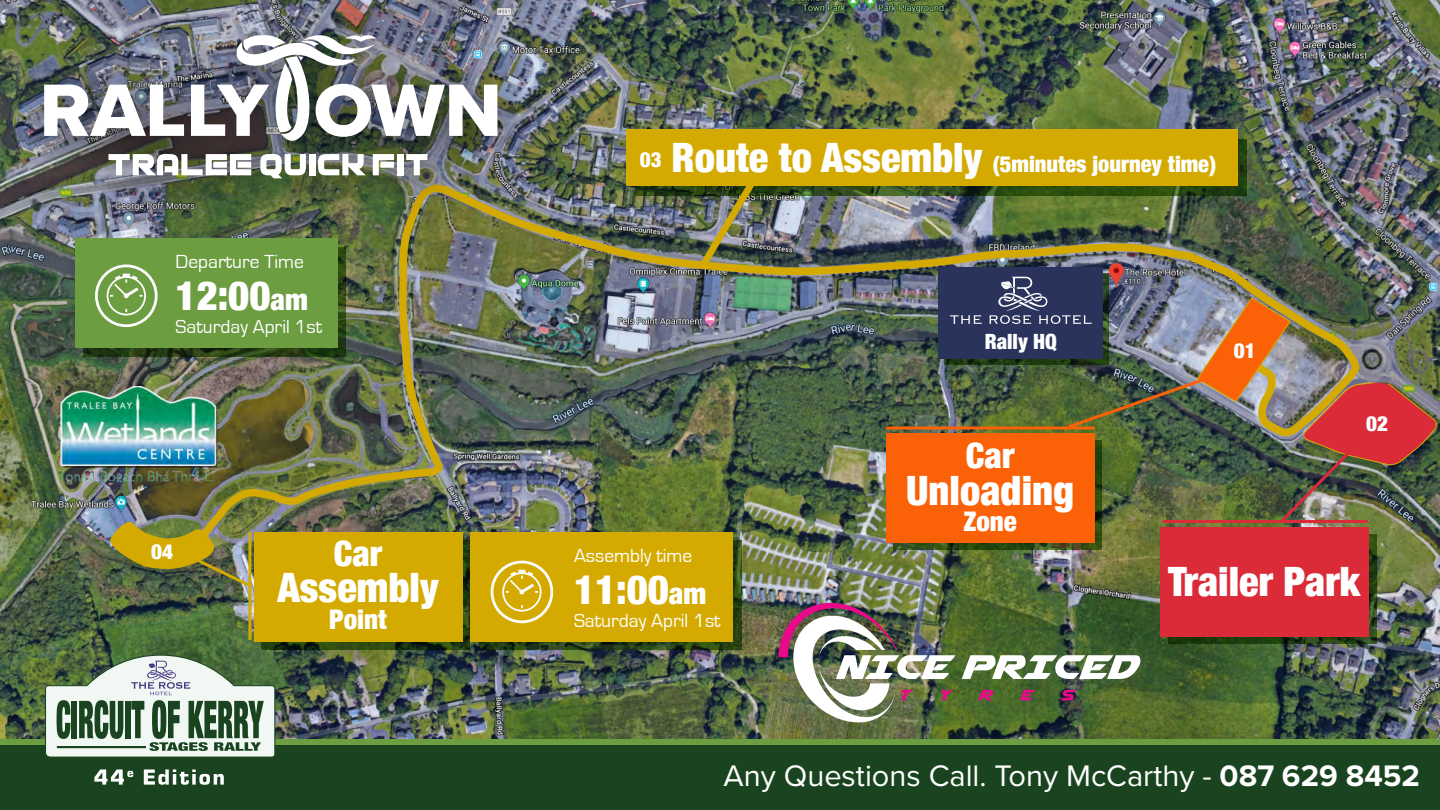
<style>
.page{position:relative;width:1440px;height:810px;background:#fff}
.page>*{position:absolute;margin:0;border:0;box-sizing:border-box;transform-origin:0 0}
.t1{font:900 condensed 40.5px "Helvetica Neue";color:#fff}
.t2{font:900 condensed 34.95px "Helvetica Neue";color:#fff}
.t3{font:30.75px "Proxima Nova";color:#fff}
.t4{font:900 condensed 27px "Helvetica Neue";color:#fff}
.t5{font:900 condensed 22.5px "Helvetica Neue";color:#fff}
.t6{font:900 condensed 21px "Helvetica Neue";color:#fff}
.t7{font:19.5px "Eurostile";color:#fff}
.s1{font-size:29.25px}
.s2{font-size:40.5px}
.s3{font-weight:700}
</style>
<div class="page">
<img style="left:0;top:0;width:1440px;height:740px">
<div style="left:0;top:740px;width:1440px;height:70px;background:#6c9d40"></div>
<svg style="left:1168px;top:534px;width:208px;height:110px;background:#223e12"></svg>
<div style="left:1160px;top:527px;width:209px;height:110px;background:#db2b39"></div>
<img style="left:192px;top:179px;width:1172px;height:370px">
<svg style="left:261px;top:540px;width:209px;height:109px;background:#283e0e"></svg>
<div style="left:254px;top:532px;width:208px;height:110px;background:#d4aa00"></div>
<hr style="left:248px;top:532px;width:3px;height:108px;background:#d4aa00">
<img style="left:108px;top:520px;width:146px;height:70px">
<img style="left:56px;top:386px;width:165px;height:95px">
<div style="left:938px;top:267px;width:165px;height:91px;background:#29335c"></div>
<svg style="left:950px;top:315px;width:31px;height:9px"></svg>
<img style="left:989px;top:277px;width:449px;height:249px">
<svg style="left:635px;top:139px;width:612px;height:56px;background:#2a4715"></svg>
<div style="left:626px;top:130px;width:612px;height:56px;background:#d4aa00"></div>
<img style="left:693px;top:186px;width:72px;height:89px">
<div style="left:0;top:745px;width:1440px;height:65px;background:#1a441f"></div>
<svg style="left:479px;top:541px;width:263px;height:109px;background:#274115"></svg>
<div style="left:471px;top:532px;width:262px;height:110px;background:#d4aa00"></div>
<svg style="left:83px;top:247px;width:263px;height:110px;background:#273f14"></svg>
<div style="left:75px;top:239px;width:262px;height:109px;background:#6c9d40"></div>
<svg style="left:94px;top:769px;width:39px;height:16px"></svg>
<svg style="left:144px;top:769px;width:80px;height:16px"></svg>
<svg style="left:44px;top:654px;width:232px;height:103px"></svg>
<svg style="left:962px;top:655px;width:178px;height:24px"></svg>
<img style="left:778px;top:603px;width:177px;height:120px">
<svg style="left:978px;top:690px;width:15px;height:10px"></svg>
<svg style="left:1020px;top:690px;width:15px;height:10px"></svg>
<svg style="left:1060px;top:690px;width:16px;height:10px"></svg>
<img style="left:0;top:0;width:565px;height:246px">
<svg style="left:44px;top:85px;width:140px;height:51px"></svg>
<img style="left:191px;top:27px;width:306px;height:117px">
<svg style="left:108px;top:154px;width:143px;height:21px"></svg>
<svg style="left:260px;top:154px;width:46px;height:24px"></svg>
<div style="left:309px;top:154px;width:6px;height:21px;background:#fff"></div>
<svg style="left:318px;top:154px;width:48px;height:21px"></svg>
<svg style="left:373px;top:154px;width:21px;height:21px"></svg>
<div style="left:397px;top:154px;width:6px;height:21px;background:#fff"></div>
<svg style="left:406px;top:154px;width:21px;height:21px"></svg>
<p class="t7" style="left:176px;top:251px;width:130px">Departure Time</p>
<h1 class="t1" style="left:176px;top:262px;width:134px">12:00<span class="s1">am</span></h1>
<p class="t7" style="left:176px;top:316px;width:148px">Saturday April 1st</p>
<p class="t6" style="left:151px;top:534px;width:23px">04</p>
<h2 class="t2" style="left:334px;top:525px;width:50px">Car</h2>
<h1 class="t1" style="left:277px;top:555px;width:163px">Assembly</h1>
<h3 class="t4" style="left:329px;top:597px;width:59px">Point</h3>
<p class="t6" style="left:640px;top:142px;width:23px">03</p>
<p class="t5" style="left:672px;top:146px;width:546px"><span class="s2">Route to Assembly</span> (5minutes journey time)</p>
<p class="t6" style="left:985px;top:324px;width:74px">Rally HQ</p>
<p class="t6" style="left:1234px;top:334px;width:23px">01</p>
<h2 class="t2" style="left:966px;top:427px;width:50px">Car</h2>
<h1 class="t1" style="left:906px;top:457px;width:170px">Unloading</h1>
<h3 class="t4" style="left:963px;top:499px;width:55px">Zone</h3>
<p class="t6" style="left:1366px;top:406px;width:23px">02</p>
<p class="t7" style="left:574px;top:545px;width:120px">Assembly time</p>
<h1 class="t1" style="left:574px;top:556px;width:134px">11:00<span class="s1">am</span></h1>
<p class="t7" style="left:574px;top:610px;width:148px">Saturday April 1st</p>
<h1 class="t1" style="left:1168px;top:549px;width:193px">Trailer Park</h1>
<h3 class="t3" style="left:724px;top:752px;width:698px">Any Questions Call. Tony McCarthy - <span class="s3">087 629 8452</span></h3>
</div>
